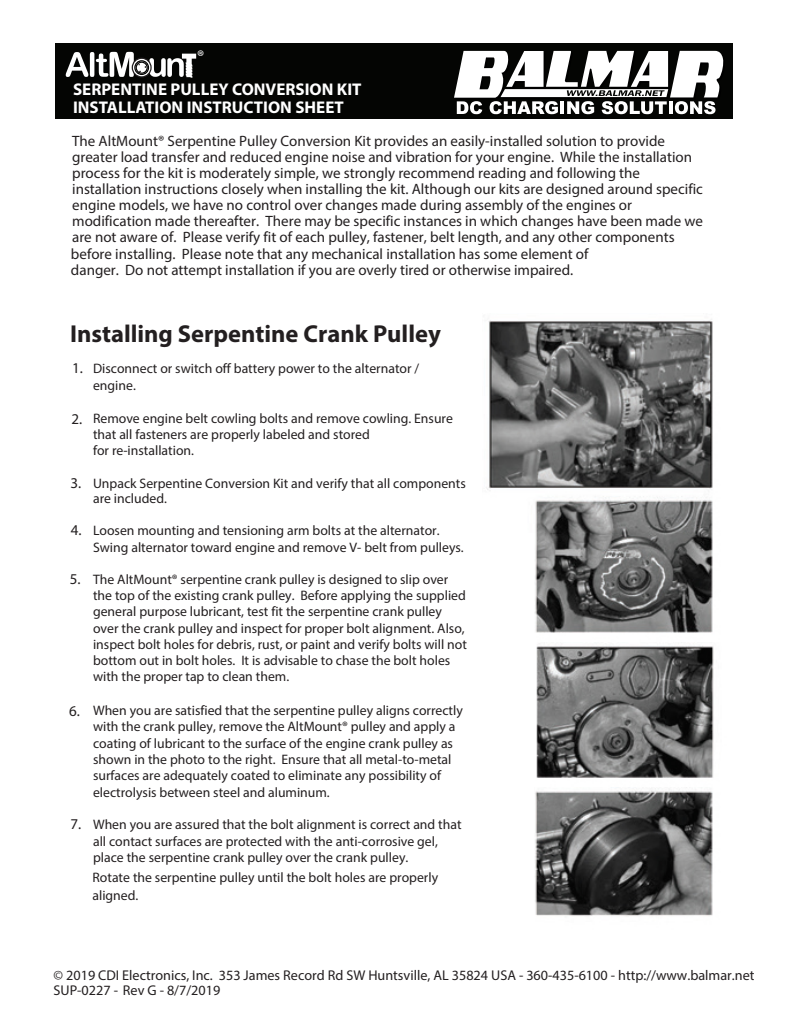
<style>
.page{position:relative;width:810px;height:1035px;background:#fff}
.page>*{position:absolute;margin:0;border:0;box-sizing:border-box;transform-origin:0 0}
.t1{font:700 24.5px "Myriad Pro";color:#231f20}
.t2{font:700 17px/18.4px "Myriad Pro";color:#fff}
.t3{font:17px "Myriad Pro";color:#fff}
.t4{font:15px/16.2px "Myriad Pro";color:#231f20}
.t5{font:14.12px/14.8px "Myriad Pro";color:#231f20}
.t6{font:13.75px/16.2px "Myriad Pro";color:#231f20}
</style>
<div class="page">
<img style="left:486px;top:319px;width:228px;height:597px">
<div style="left:231px;top:533px;width:302px;height:407px;background:#fff"></div>
<div style="left:55px;top:43px;width:678px;height:76px;background:#040503"></div>
<svg style="left:454px;top:51px;width:270px;height:63px"></svg>
<svg style="left:66px;top:52px;width:130px;height:26px"></svg>
<p class="t3" style="left:197px;top:46px;width:9px">®</p>
<p class="t2" style="left:73px;top:81px;width:290px">SERPENTINE PULLEY CONVERSION KIT<br>INSTALLATION INSTRUCTION SHEET</p>
<p class="t4" style="left:71px;top:134px;width:634px">The AltMount® Serpentine Pulley Conversion Kit provides an easily-installed solution to provide greater load transfer and reduced engine noise and vibration for your engine. While the installation process for the kit is moderately simple, we strongly recommend reading and following the installation instructions closely when installing the kit. Although our kits are designed around specific engine models, we have no control over changes made during assembly of the engines or modification made thereafter. There may be specific instances in which changes have been made we are not aware of. Please verify fit of each pulley, fastener, belt length, and any other components before installing. Please note that any mechanical installation has some element of<br>danger. Do not attempt installation if you are overly tired or otherwise impaired.</p>
<h1 class="t1" style="left:70px;top:325px;width:372px">Installing Serpentine Crank Pulley</h1>
<p class="t6" style="left:93px;top:362px;width:328px">Disconnect or switch off battery power to the alternator / engine.</p>
<p class="t6" style="left:93px;top:411px;width:361px">Remove engine belt cowling bolts and remove cowling. Ensure that all fasteners are properly labeled and stored<br>for re-installation.</p>
<p class="t6" style="left:93px;top:476px;width:374px;line-height:15.9px">Unpack Serpentine Conversion Kit and verify that all components are included.</p>
<p class="t6" style="left:93px;top:524px;width:372px">Loosen mounting and tensioning arm bolts at the alternator.<br>Swing alternator toward engine and remove V- belt from pulleys.</p>
<p class="t6" style="left:93px;top:572px;width:375px">The AltMount® serpentine crank pulley is designed to slip over the top of the existing crank pulley. Before applying the supplied general purpose lubricant, test fit the serpentine crank pulley over the crank pulley and inspect for proper bolt alignment. Also, inspect bolt holes for debris, rust, or paint and verify bolts will not bottom out in bolt holes. It is advisable to chase the bolt holes with the proper tap to clean them.</p>
<p class="t6" style="left:93px;top:703px;width:371px">When you are satisfied that the serpentine pulley aligns correctly with the crank pulley, remove the AltMount® pulley and apply a coating of lubricant to the surface of the engine crank pulley as shown in the photo to the right. Ensure that all metal-to-metal surfaces are adequately coated to eliminate any possibility of electrolysis between steel and aluminum.</p>
<p class="t6" style="left:93px;top:818px;width:370px">When you are assured that the bolt alignment is correct and that all contact surfaces are protected with the anti-corrosive gel, place the serpentine crank pulley over the crank pulley.</p>
<p class="t6" style="left:93px;top:870px;width:347px;line-height:18.2px">Rotate the serpentine pulley until the bolt holes are properly aligned.</p>
<p class="t4" style="left:72px;top:362px;width:12px">1.</p>
<p class="t4" style="left:71px;top:412px;width:12px">2.</p>
<p class="t4" style="left:71px;top:476px;width:12px">3.</p>
<p class="t4" style="left:71px;top:523px;width:12px">4.</p>
<p class="t4" style="left:70px;top:572px;width:12px">5.</p>
<p class="t4" style="left:69px;top:704px;width:12px">6.</p>
<p class="t4" style="left:70px;top:817px;width:12px">7.</p>
<p class="t5" style="left:54px;top:969px;width:702px">© 2019 CDI Electronics, Inc. 353 James Record Rd SW Huntsville, AL 35824 USA - 360-435-6100 - http://www.balmar.net<br>SUP-0227 - Rev G - 8/7/2019</p>
</div>
